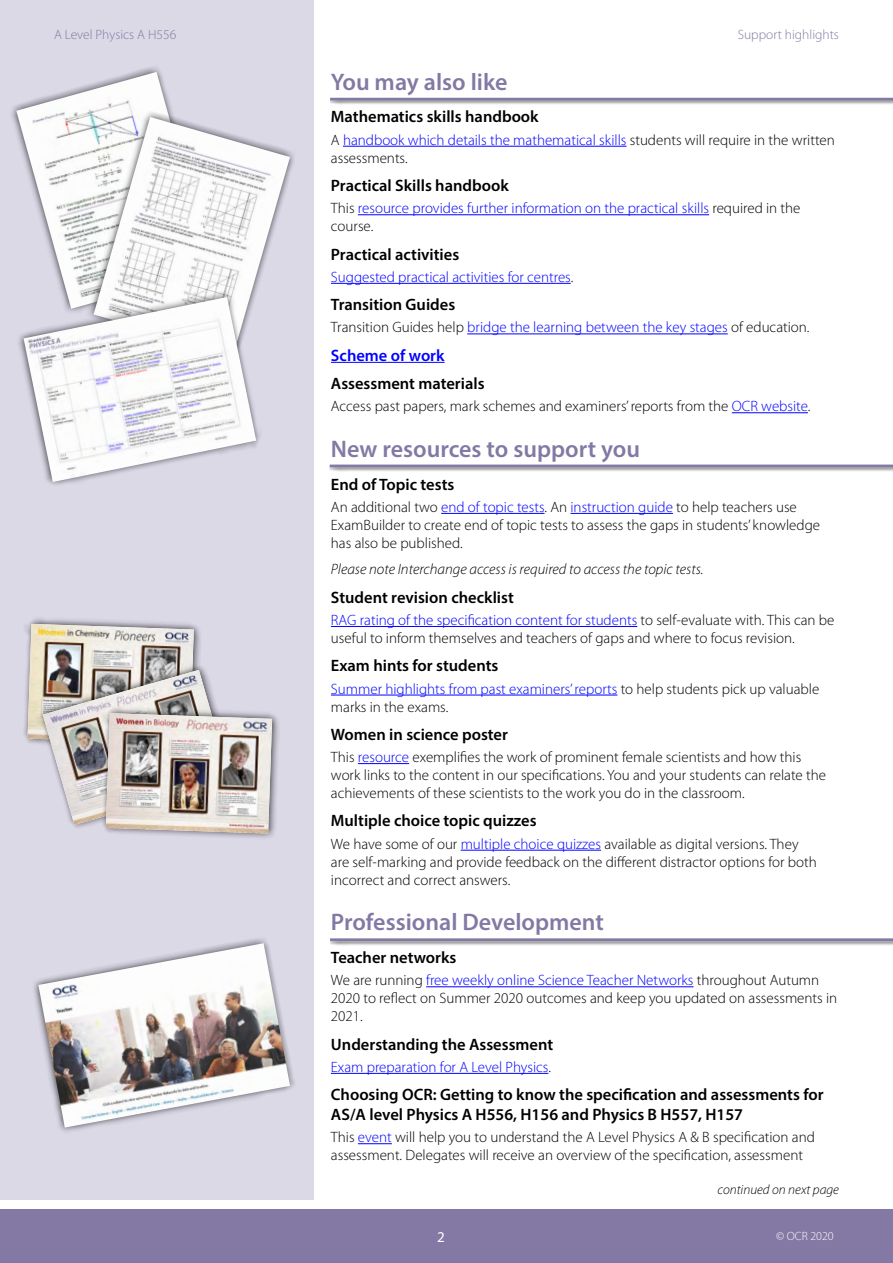
<style>
.page{position:relative;width:893px;height:1263px;background:#fff}
.page>*{position:absolute;margin:0;border:0;box-sizing:border-box;transform-origin:0 0}
.Heading_2_-_Section{font:600 24px "Myriad Pro";color:#8379a4}
.Heading_3_-_Sub_sect{font:600 16.5px/19.8px "Myriad Pro";color:#000}
.Body_text{font:600 16.5px "Myriad Pro";color:#000}
.Heading_3_-_Sub_sect-2{font:600 16.5px "Myriad Pro";color:#00f}
.Body_text-2{font:300 15px/18px "Myriad Pro";color:#000}
.Body_text-3{font:300 15px/18px "Myriad Pro";color:#00f}
.Body_text-4{font:italic 300 15px "Myriad Pro";color:#000}
.t1{font:15px "Myriad Pro";color:#fff}
.t2{font:300 13.5px "Myriad Pro";color:#8379a4}
.Body_text-5{font:italic 300 13.5px "Myriad Pro";color:#000}
.t3{font:300 12px "Myriad Pro";color:#fff}
.s1{color:#00f}
.s2{color:#000}
</style>
<div class="page">
<div style="left:0;top:1209px;width:893px;height:54px;background:#8379a4"></div>
<div style="left:0;top:0;width:314px;height:1199px;background:#dcd9e7"></div>
<div style="left:330px;top:464px;width:563px;height:8px;background:#000;opacity:.5"></div>
<hr style="left:330px;top:465px;width:563px;height:2px;background:#8379a4">
<div style="left:330px;top:98px;width:563px;height:7px;background:#000;opacity:.5"></div>
<hr style="left:330px;top:98px;width:563px;height:2px;background:#8379a4">
<div style="left:330px;top:938px;width:563px;height:8px;background:#000;opacity:.5"></div>
<hr style="left:330px;top:938px;width:563px;height:3px;background:#8379a4">
<hr style="left:343px;top:146px;width:283px;height:1px;background:#00f">
<hr style="left:358px;top:214px;width:351px;height:1px;background:#00f">
<hr style="left:331px;top:283px;width:240px;height:1px;background:#00f">
<hr style="left:467px;top:333px;width:261px;height:1px;background:#00f">
<hr style="left:331px;top:362px;width:114px;height:1px;background:#00f">
<hr style="left:732px;top:412px;width:76px;height:1px;background:#00f">
<hr style="left:441px;top:513px;width:103px;height:1px;background:#00f">
<hr style="left:570px;top:513px;width:103px;height:1px;background:#00f">
<hr style="left:331px;top:626px;width:306px;height:1px;background:#00f">
<hr style="left:331px;top:695px;width:286px;height:1px;background:#00f">
<hr style="left:358px;top:763px;width:51px;height:1px;background:#00f">
<hr style="left:461px;top:850px;width:140px;height:1px;background:#00f">
<hr style="left:426px;top:986px;width:267px;height:1px;background:#00f">
<hr style="left:331px;top:1073px;width:217px;height:1px;background:#00f">
<hr style="left:358px;top:1143px;width:34px;height:1px;background:#00f">
<img style="left:16px;top:72px;width:155px;height:216px">
<svg style="left:84px;top:108px;width:210px;height:180px"></svg>
<img style="left:94px;top:117px;width:196px;height:171px">
<svg style="left:19px;top:288px;width:241px;height:197px"></svg>
<img style="left:24px;top:297px;width:232px;height:185px">
<svg style="left:34px;top:939px;width:261px;height:193px"></svg>
<img style="left:38px;top:943px;width:252px;height:184px">
<svg style="left:24px;top:618px;width:255px;height:220px"></svg>
<img style="left:106px;top:713px;width:166px;height:120px">
<p class="t2" style="left:54px;top:27px;width:124px">A Level Physics A H556</p>
<p class="t2" style="left:738px;top:27px;width:103px">Support highlights</p>
<p class="Heading_2_-_Section" style="left:331px;top:67px;width:178px">You may also like</p>
<p class="Heading_3_-_Sub_sect" style="left:331px;top:107px;width:209px">Mathematics skills handbook</p>
<p class="Body_text-2" style="left:331px;top:131px;width:505px">A <span class="s1">handbook which details the mathematical skills</span> students will require in the written assessments.</p>
<p class="Heading_3_-_Sub_sect" style="left:331px;top:175px;width:179px">Practical Skills handbook</p>
<p class="Body_text-3" style="left:331px;top:199px;width:471px"><span class="s2">This</span> resource provides further information on the practical skills <span class="s2">required in the course.</span></p>
<p class="Heading_3_-_Sub_sect" style="left:331px;top:244px;width:130px">Practical activities</p>
<p class="Body_text-3" style="left:331px;top:268px;width:244px">Suggested practical activities for centres<span class="s2">.</span></p>
<p class="Heading_3_-_Sub_sect" style="left:331px;top:294px;width:126px">Transition Guides</p>
<p class="Body_text-3" style="left:331px;top:319px;width:480px"><span class="s2">Transition Guides help</span> bridge the learning between the key stages <span class="s2">of education.</span></p>
<p class="Heading_3_-_Sub_sect-2" style="left:331px;top:345px;width:115px">Scheme of work</p>
<p class="Heading_3_-_Sub_sect" style="left:331px;top:373px;width:155px">Assessment materials</p>
<p class="Body_text-2" style="left:331px;top:397px;width:481px">Access past papers, mark schemes and examiners’ reports from the <span class="s1">OCR website</span>.</p>
<p class="Heading_2_-_Section" style="left:331px;top:434px;width:311px">New resources to support you</p>
<p class="Heading_3_-_Sub_sect" style="left:331px;top:474px;width:125px">End of Topic tests</p>
<p class="Body_text-2" style="left:331px;top:498px;width:491px">An additional two <span class="s1">end of topic tests</span>. An <span class="s1">instruction guide</span> to help teachers use<br>ExamBuilder to create end of topic tests to assess the gaps in students’ knowledge has also be published.</p>
<p class="Body_text-4" style="left:331px;top:561px;width:374px">Please note Interchange access is required to access the topic tests.</p>
<p class="Heading_3_-_Sub_sect" style="left:331px;top:587px;width:184px">Student revision checklist</p>
<p class="Body_text-2" style="left:331px;top:611px;width:505px"><span class="s1">RAG rating of the specification content for students</span> to self-evaluate with. This can be useful to inform themselves and teachers of gaps and where to focus revision.</p>
<p class="Heading_3_-_Sub_sect" style="left:331px;top:655px;width:169px">Exam hints for students</p>
<p class="Body_text-2" style="left:331px;top:680px;width:490px"><span class="s1">Summer highlights from past examiners’ reports</span> to help students pick up valuable marks in the exams.</p>
<p class="Body_text" style="left:331px;top:724px;width:179px">Women in science poster</p>
<p class="Body_text-2" style="left:331px;top:748px;width:497px">This <span class="s1">resource</span> exemplifies the work of prominent female scientists and how this work links to the content in our specifications. You and your students can relate the achievements of these scientists to the work you do in the classroom.</p>
<p class="Body_text" style="left:331px;top:810px;width:207px">Multiple choice topic quizzes</p>
<p class="Body_text-2" style="left:331px;top:835px;width:487px">We have some of our <span class="s1">multiple choice quizzes</span> available as digital versions. They are self-marking and provide feedback on the different distractor options for both incorrect and correct answers.</p>
<p class="Heading_2_-_Section" style="left:331px;top:907px;width:274px">Professional Development</p>
<p class="Heading_3_-_Sub_sect" style="left:331px;top:947px;width:127px">Teacher networks</p>
<p class="Body_text-2" style="left:331px;top:971px;width:508px">We are running <span class="s1">free weekly online Science Teacher Networks</span> throughout Autumn<br>2020 to reflect on Summer 2020 outcomes and keep you updated on assessments in<br>2021.</p>
<p class="Heading_3_-_Sub_sect" style="left:331px;top:1034px;width:224px">Understanding the Assessment</p>
<p class="Body_text-3" style="left:331px;top:1058px;width:222px">Exam preparation for A Level Physics<span class="s2">.</span></p>
<p class="Heading_3_-_Sub_sect" style="left:331px;top:1084px;width:494px">Choosing OCR: Getting to know the specification and assessments for<br>AS/A level Physics A H556, H156 and Physics B H557, H157</p>
<p class="Body_text-2" style="left:331px;top:1128px;width:485px">This <span class="s1">event</span> will help you to understand the A Level Physics A &amp; B specification and assessment. Delegates will receive an overview of the specification, assessment</p>
<p class="Body_text-5" style="left:717px;top:1183px;width:123px">continued on next page</p>
<p class="t1" style="left:437px;top:1227px;width:9px">2</p>
<p class="t3" style="left:776px;top:1229px;width:59px">© OCR 2020</p>
</div>
